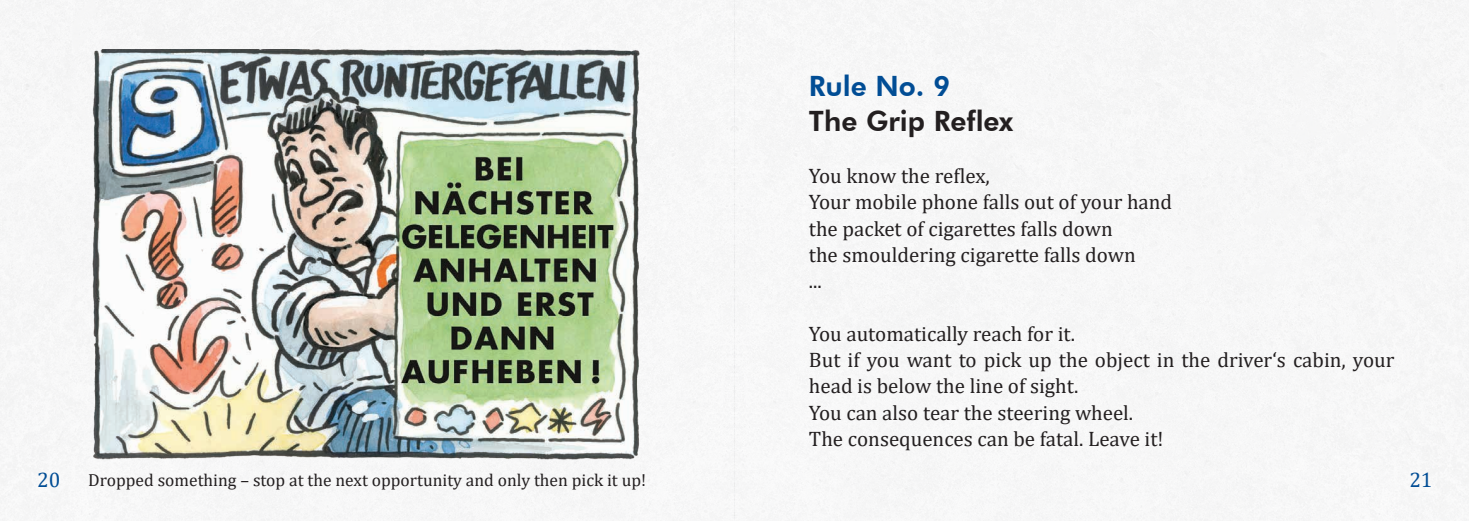
<style>
.page{position:relative;width:1469px;height:521px;background:#fff}
.page>*{position:absolute;margin:0;border:0;box-sizing:border-box;transform-origin:0 0}
.t1{font:800 28px "Futura BT";color:#231f20}
.t2{font:800 28px "Futura BT";color:#014d95}
.t3{font:21px/26.2px "Cambria";color:#231f20}
.t4{font:21px "Cambria";color:#014d95}
.t5{font:17.5px "Cambria";color:#231f20}
</style>
<div class="page">
<img style="left:93px;top:49px;width:549px;height:419px">
<h1 class="t2" style="left:809px;top:69px;width:143px">Rule No. 9</h1>
<h1 class="t1" style="left:809px;top:104px;width:206px">The Grip Reflex</h1>
<p class="t3" style="left:809px;top:163px;width:365px">You know the reflex,<br>Your mobile phone falls out of your hand the packet of cigarettes falls down<br>the smouldering cigarette falls down<br>...</p>
<p class="t3" style="left:809px;top:320px;width:587px">You automatically reach for it.<br>But if you want to pick up the object in the driver‘s cabin, your head is below the line of sight.<br>You can also tear the steering wheel.<br>The consequences can be fatal. Leave it!</p>
<p class="t4" style="left:37px;top:467px;width:25px">20</p>
<p class="t4" style="left:1409px;top:467px;width:25px">21</p>
<p class="t5" style="left:88px;top:470px;width:559px">Dropped something – stop at the next opportunity and only then pick it up!</p>
</div>
